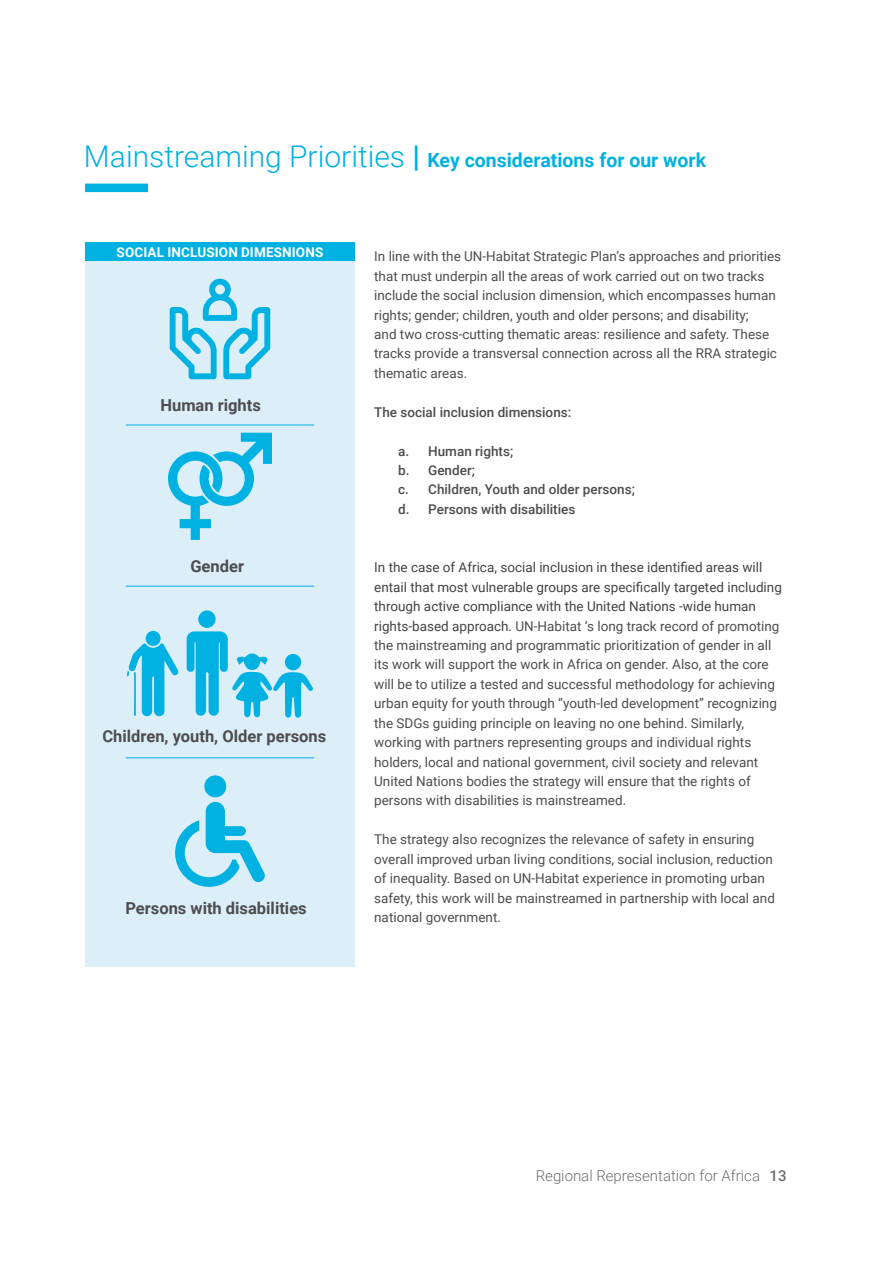
<style>
.page{position:relative;width:893px;height:1263px;background:#fff}
.page>*{position:absolute;margin:0;border:0;box-sizing:border-box;transform-origin:0 0}
.HEAD{font:700 19.5px "Roboto";color:#00b1e1}
.Body_Text{font:700 16.5px "Roboto";color:#4d4d4f}
.t1{font:300 15px "Roboto";color:#6e6e6e}
.Body_Text-2{font:13.5px/19.5px "Roboto";color:#4d4d4f}
.Body_Text-3{font:500 13.5px "Roboto";color:#4d4d4f}
.t2{font:700 13.5px "Roboto";letter-spacing:.01em;color:#fff}
.s1{font-weight:300;font-size:30px}
.s2{font-size:30px}
.s3{color:#434343}
.s4{font-weight:500}
</style>
<div class="page">
<div style="left:85px;top:184px;width:63px;height:8px;background:#00b1e1"></div>
<div style="left:85px;top:261px;width:270px;height:706px;background:#dceff9"></div>
<div style="left:85px;top:242px;width:270px;height:19px;background:#00b1e1"></div>
<svg style="left:170px;top:279px;width:100px;height:100px"></svg>
<svg style="left:167px;top:433px;width:105px;height:107px"></svg>
<div style="left:204px;top:775px;width:22px;height:22px;background:#00b1e1;border-radius:50%"></div>
<svg style="left:175px;top:802px;width:90px;height:85px"></svg>
<div style="left:146px;top:631px;width:15px;height:15px;background:#00b1e1;border-radius:50%"></div>
<svg style="left:127px;top:643px;width:52px;height:73px"></svg>
<svg style="left:187px;top:631px;width:126px;height:87px"></svg>
<div style="left:198px;top:610px;width:18px;height:18px;background:#00b1e1;border-radius:50%"></div>
<hr style="left:126px;top:425px;width:188px;height:1px;background:#00b1e1">
<hr style="left:126px;top:586px;width:188px;height:1px;background:#00b1e1">
<hr style="left:126px;top:757px;width:188px;height:1px;background:#00b1e1">
<p class="HEAD" style="left:84px;top:146px;width:624px"><span class="s1">Mainstreaming Priorities</span> <span class="s2">|</span> Key considerations for our work</p>
<p class="t2" style="left:117px;top:243px;width:208px">SOCIAL INCLUSION DIMESNIONS</p>
<p class="Body_Text" style="left:160px;top:393px;width:102px">Human rights</p>
<p class="Body_Text" style="left:190px;top:554px;width:55px">Gender</p>
<p class="Body_Text" style="left:102px;top:724px;width:225px">Children, youth, Older persons</p>
<p class="Body_Text" style="left:125px;top:897px;width:183px">Persons with disabilities</p>
<p class="Body_Text-2" style="left:374px;top:246px;width:408px">In line with the UN-Habitat Strategic Plan’s approaches and priorities that must underpin all the areas of work carried out on two tracks include the social inclusion dimension, which encompasses human rights; gender; children, youth and older persons; and disability;<br>and two cross-cutting thematic areas: resilience and safety. These tracks provide a transversal connection across all the RRA strategic thematic areas.</p>
<p class="Body_Text-3" style="left:374px;top:402px;width:199px">The social inclusion dimensions:</p>
<p class="Body_Text-3" style="left:398px;top:441px;width:117px">a. Human rights;</p>
<p class="Body_Text-3" style="left:398px;top:461px;width:78px">b. Gender;</p>
<p class="Body_Text-3" style="left:398px;top:480px;width:238px">c. Children, Youth and older persons;</p>
<p class="Body_Text-3" style="left:398px;top:500px;width:179px">d. Persons with disabilities</p>
<p class="Body_Text-2" style="left:374px;top:557px;width:409px"><span class="s3">In the case of Africa, social inclusion in these identified areas will entail that most vulnerable groups are specifically targeted including through active compliance with the United Nations -wide human rights-based approach.</span> UN-Habitat ‘s long track record of promoting the mainstreaming and programmatic prioritization of gender in all its work will support the work in Africa on gender. Also, at the core will be to utilize a tested and successful methodology for achieving urban equity for youth through “youth-led development” recognizing the SDGs guiding principle on leaving no one behind. Similarly, working with partners representing groups and individual rights holders, local and national government, civil society and relevant United Nations bodies the strategy will ensure that the rights of persons with disabilities is mainstreamed.</p>
<p class="Body_Text-2" style="left:374px;top:829px;width:402px">The strategy also recognizes the relevance of safety in ensuring overall improved urban living conditions, social inclusion, reduction of inequality. Based on UN-Habitat experience in promoting urban safety, this work will be mainstreamed in partnership with local and national government.</p>
<p class="t1" style="left:536px;top:1165px;width:252px">Regional Representation for Africa <span class="s4">13</span></p>
</div>
